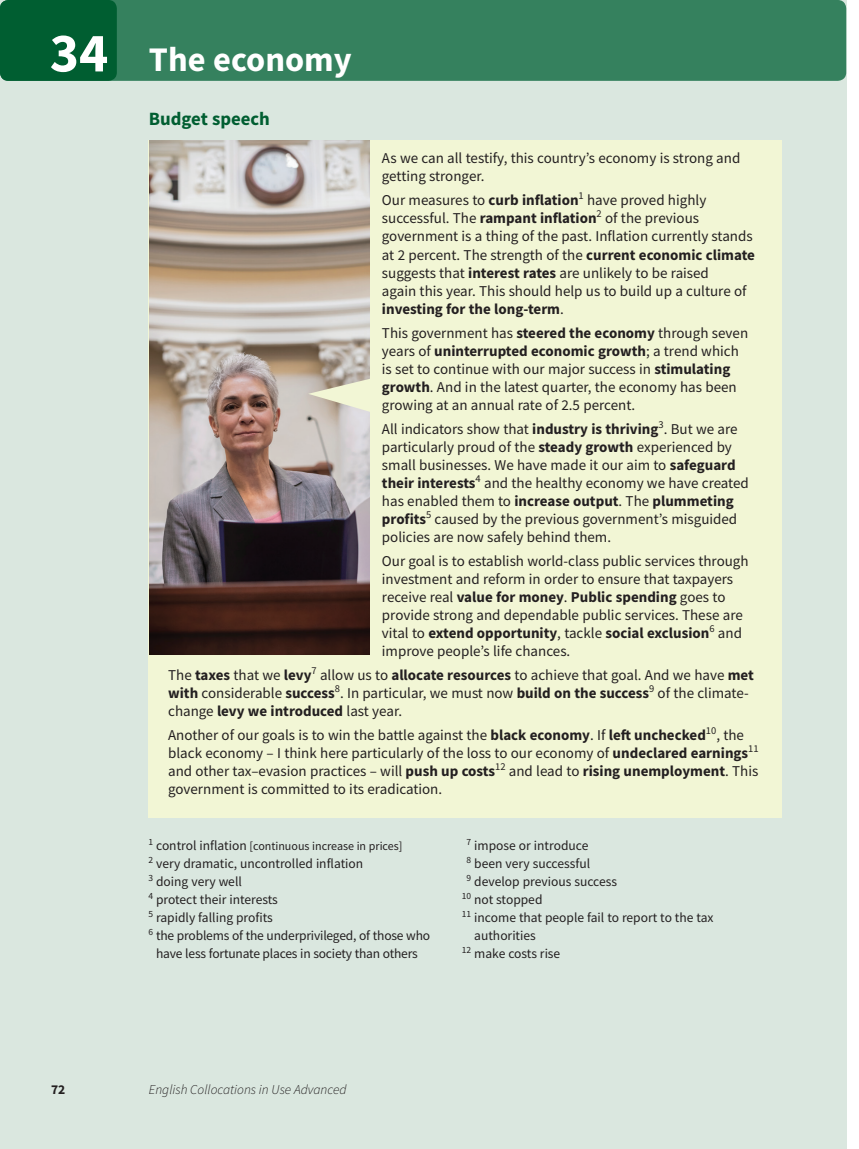
<style>
.page{position:relative;width:859px;height:1149px;background:#fff}
.page>*{position:absolute;margin:0;border:0;box-sizing:border-box;transform-origin:0 0}
.t1{font:700 34.5px "Source Sans Pro";color:#fff}
.t2{font:700 18.75px "Source Sans Pro";color:#005e31}
.t3{font:15px/18px "Source Sans Pro";color:#231f20}
.t4{font:13.5px "Source Sans Pro";color:#231f20}
.t5{font:italic 300 13.5px "Source Sans Pro";color:#231f20}
.t6{font:700 13.5px "Source Sans Pro";color:#231f20}
.t7{font:12px "Source Sans Pro";color:#231f20}
.s1{font-size:55.5px}
.s2{font-weight:700}
.s3{font-size:13.5px}
</style>
<div class="page">
<div style="left:0;top:0;width:846px;height:1148px;background:#dae7df"></div>
<div style="left:0;top:0;width:846px;height:81px;background:#35815e;border-radius:9px"></div>
<div style="left:0;top:0;width:117px;height:81px;background:#005e31;border-radius:9px"></div>
<div style="left:149px;top:140px;width:633px;height:677px;background:#f2f6d5"></div>
<img style="left:149px;top:140px;width:221px;height:514px">
<svg style="left:308px;top:377px;width:62px;height:36px"></svg>
<p class="t1" style="left:50px;top:36px;width:303px"><span class="s1">34</span> The economy</p>
<p class="t2" style="left:149px;top:106px;width:123px">Budget speech</p>
<p class="t3" style="left:382px;top:149px;width:360px">As we can all testify, this country’s economy is strong and getting stronger.</p>
<p class="t3" style="left:382px;top:191px;width:375px">Our measures to <span class="s2">curb inflation</span><sup>1</sup> have proved highly successful. The <span class="s2">rampant inflation</span><sup>2</sup> of the previous government is a thing of the past. Inflation currently stands at 2 percent. The strength of the <span class="s2">current economic climate </span>suggests that <span class="s2">interest rates</span> are unlikely to be raised<br>again this year. This should help us to build up a culture of <span class="s2">investing for the long-term</span>.</p>
<p class="t3" style="left:382px;top:323px;width:368px">This government has <span class="s2">steered the economy</span> through seven years of <span class="s2">uninterrupted economic growth</span>; a trend which is set to continue with our major success in <span class="s2">stimulating growth</span>. And in the latest quarter, the economy has been growing at an annual rate of 2.5 percent.</p>
<p class="t3" style="left:382px;top:419px;width:368px">All indicators show that <span class="s2">industry is thriving</span><sup>3</sup>. But we are particularly proud of the <span class="s2">steady growth</span> experienced by small businesses. We have made it our aim to <span class="s2">safeguard their interests</span><sup>4</sup> and the healthy economy we have created has enabled them to <span class="s2">increase output</span>. The <span class="s2">plummeting profits</span><sup>5</sup> caused by the previous government’s misguided policies are now safely behind them.</p>
<p class="t3" style="left:382px;top:551px;width:368px">Our goal is to establish world-class public services through investment and reform in order to ensure that taxpayers receive real <span class="s2">value for money</span>. <span class="s2">Public spending</span> goes to provide strong and dependable public services. These are vital to <span class="s2">extend opportunity</span>, tackle <span class="s2">social exclusion</span><sup>6</sup> and improve people’s life chances.</p>
<p class="t3" style="left:168px;top:665px;width:587px">The <span class="s2">taxes</span> that we <span class="s2">levy</span><sup>7</sup> allow us to <span class="s2">allocate resources</span> to achieve that goal. And we have <span class="s2">met with</span> considerable <span class="s2">success</span><sup>8</sup>. In particular, we must now <span class="s2">build on the success</span><sup>9</sup> of the climate&shy;change <span class="s2">levy we introduced</span> last year.</p>
<p class="t3" style="left:168px;top:725px;width:592px">Another of our goals is to win the battle against the <span class="s2">black economy</span>. If <span class="s2">left unchecked</span><sup>10</sup>, the black economy – I think here particularly of the loss to our economy of <span class="s2">undeclared earnings</span><sup>11 </sup>and other tax–evasion practices – will <span class="s2">push up costs</span><sup>12</sup> and lead to <span class="s2">rising unemployment</span>. This government is committed to its eradication.</p>
<p class="t7" style="left:148px;top:838px;width:255px"><sup>1</sup> <span class="s3">control inflation</span> [continuous increase in prices]</p>
<p class="t4" style="left:148px;top:855px;width:216px"><sup>2</sup> very dramatic, uncontrolled inflation</p>
<p class="t4" style="left:148px;top:873px;width:95px"><sup>3</sup> doing very well</p>
<p class="t4" style="left:148px;top:891px;width:131px"><sup>4</sup> protect their interests</p>
<p class="t4" style="left:148px;top:909px;width:126px"><sup>5</sup> rapidly falling profits</p>
<p class="t4" style="left:148px;top:927px;width:283px"><sup>6</sup> the problems of the underprivileged, of those who</p>
<p class="t4" style="left:156px;top:945px;width:263px">have less fortunate places in society than others</p>
<p class="t4" style="left:467px;top:837px;width:123px"><sup>7</sup> impose or introduce</p>
<p class="t4" style="left:467px;top:855px;width:125px"><sup>8</sup> been very successful</p>
<p class="t4" style="left:467px;top:873px;width:152px"><sup>9</sup> develop previous success</p>
<p class="t4" style="left:462px;top:891px;width:82px"><sup>10</sup> not stopped</p>
<p class="t4" style="left:462px;top:909px;width:253px"><sup>11</sup> income that people fail to report to the tax</p>
<p class="t4" style="left:474px;top:927px;width:63px">authorities</p>
<p class="t4" style="left:462px;top:945px;width:100px"><sup>12</sup> make costs rise</p>
<p class="t6" style="left:51px;top:1079px;width:16px">72</p>
<p class="t5" style="left:149px;top:1080px;width:199px">English Collocations in Use Advanced</p>
</div>
